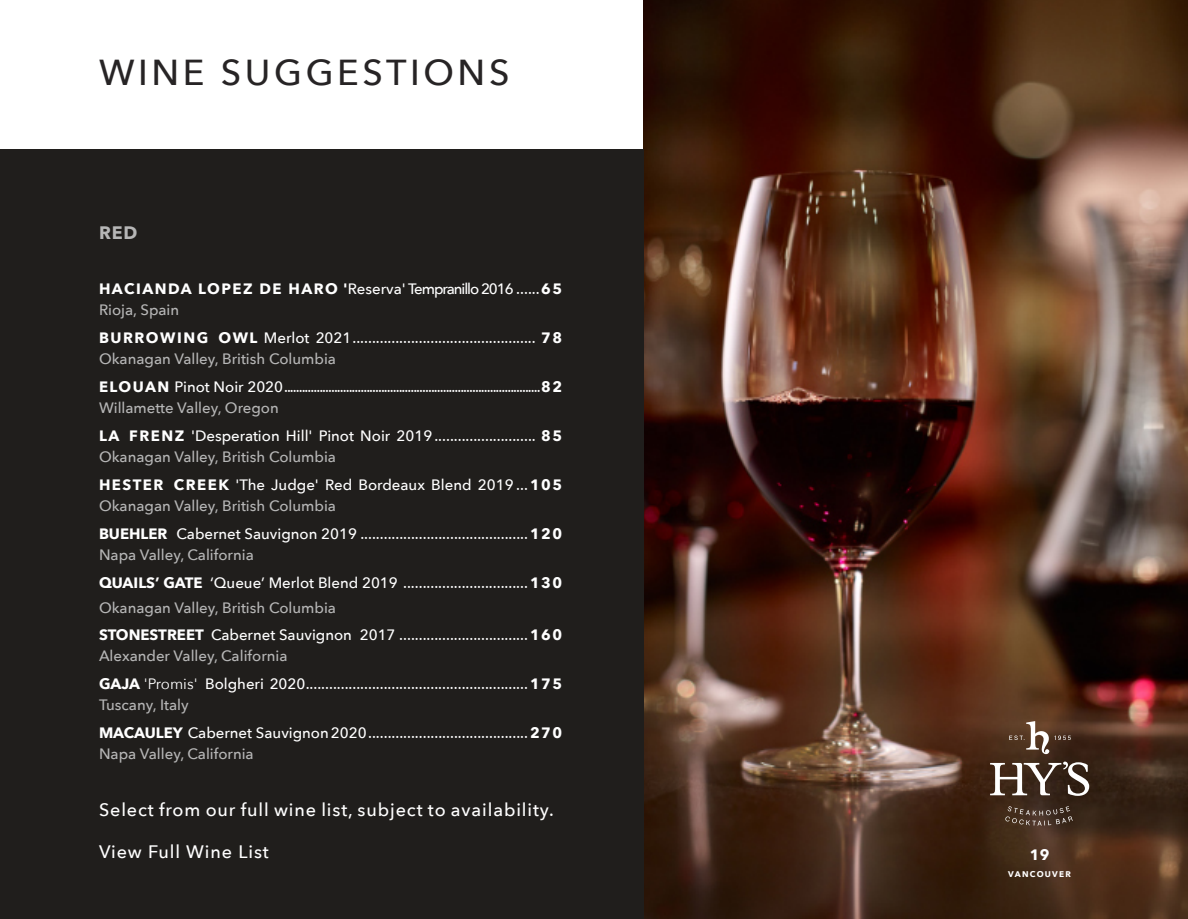
<style>
.page{position:relative;width:1188px;height:919px;background:#fff}
.page>*{position:absolute;margin:0;border:0;box-sizing:border-box;transform-origin:0 0}
.t1{font:500 36px "Avenir Next";letter-spacing:.1em;color:#272425}
.t2{font:500 18px "Avenir Next";letter-spacing:.05em;color:#fff}
.t3{font:700 18px "Avenir Next";color:#b6b6b6}
.t4{font:500 15px/21px "Avenir Next";color:#fff}
.t5{font:700 15px "Avenir Next";color:#fff}
.t6{font:700 8.25px "Avenir Next";letter-spacing:.15em;color:#fff}
.s1{font-weight:700}
.s2{color:#b6b6b6}
.s3{font-weight:400}
</style>
<div class="page">
<img style="left:644px;top:0;width:544px;height:918px">
<svg style="left:990px;top:761px;width:99px;height:34px"></svg>
<svg style="left:1005px;top:805px;width:68px;height:20px"></svg>
<svg style="left:1009px;top:721px;width:62px;height:33px;background:#6c5443"></svg>
<div style="left:0;top:149px;width:644px;height:769px;background:#201e1c"></div>
<h1 class="t1" style="left:99px;top:49px;width:412px">WINE SUGGESTIONS</h1>
<p class="t3" style="left:99px;top:221px;width:40px">RED</p>
<p class="t4" style="left:99px;top:279px;width:465px"><span class="s1">HACIANDA LOPEZ DE HARO '</span>Reserva' Tempranillo2016 ......<span class="s1">65<br></span><span class="s2">Rioja, Spain</span></p>
<p class="t4" style="left:99px;top:328px;width:465px"><span class="s1">BURROWING OWL</span> Merlot 2021............................................... <span class="s1">78<br></span><span class="s2">Okanagan Valley, British Columbia</span></p>
<p class="t4" style="left:99px;top:376px;width:465px"><span class="s1">E LO UA N</span> Pinot Noir 2020.......................................................................................<span class="s1">8 2<br></span><span class="s2">Willamette Valley, Oregon</span></p>
<p class="t4" style="left:99px;top:425px;width:465px;line-height:21.8px"><span class="s1">LA FRENZ</span> 'Desperation Hill' Pinot Noir 2019.......................... <span class="s1">85<br></span><span class="s2">Okanagan Valley, British Columbia</span></p>
<p class="t4" style="left:99px;top:475px;width:465px"><span class="s1">HESTER CREEK</span> 'The Judge' Red Bordeaux Blend 2019 ...<span class="s1">105<br></span><span class="s2">Okanagan Valley, British Columbia</span></p>
<p class="t4" style="left:99px;top:523px;width:465px"><span class="s1">BUEHLER</span> Cabernet Sauvignon 2019 ...........................................<span class="s1">120<br></span><span class="s2">Napa Valley, California</span></p>
<p class="t4" style="left:99px;top:570px;width:465px;line-height:24.8px"><span class="s1">QUAILS’ GATE</span> ‘Queue’ Merlot Blend 2019 ................................<span class="s1">130<br></span><span class="s2">Okanagan Valley, British Columbia</span></p>
<p class="t4" style="left:99px;top:625px;width:465px"><span class="s1">STONESTREET</span> Cabernet Sauvignon 2017 .................................<span class="s1">160<br></span><span class="s2">Alexander Valley, California</span></p>
<p class="t4" style="left:99px;top:673px;width:465px"><span class="s1">GAJA</span> <span class="s3">'Promis'</span> Bolgheri 2020.........................................................<span class="s1">175<br></span><span class="s2">Tuscany, Italy</span></p>
<p class="t4" style="left:99px;top:722px;width:465px"><span class="s1">MACAULEY</span> Cabernet Sauvignon2020.........................................<span class="s1">270<br></span><span class="s2">Napa Valley, California</span></p>
<p class="t2" style="left:99px;top:797px;width:456px">Select from our full wine list, subject to availability.</p>
<p class="t2" style="left:99px;top:839px;width:171px">View Full Wine List</p>
<p class="t5" style="left:1030px;top:844px;width:21px">19</p>
<p class="t6" style="left:1008px;top:868px;width:64px">VANCOUVER</p>
</div>
